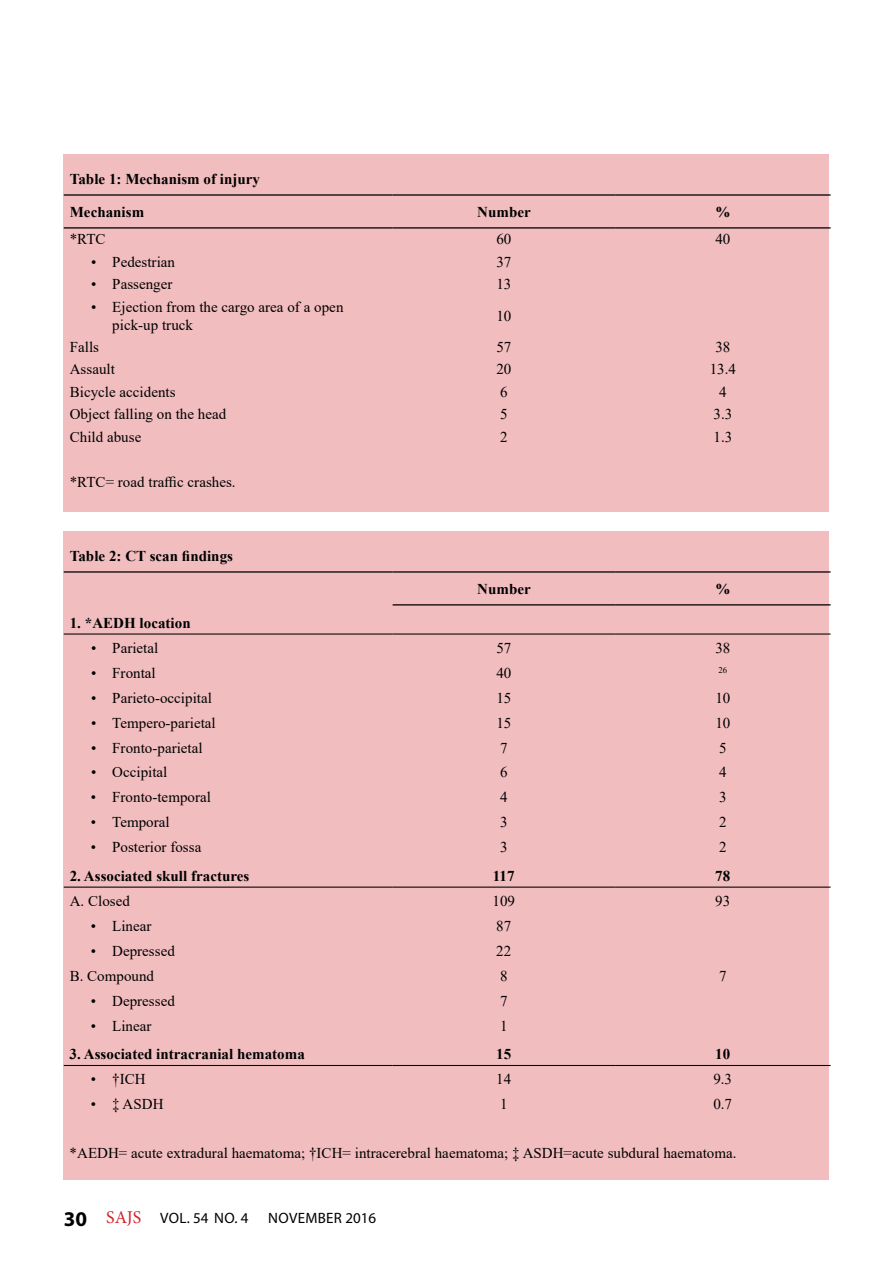
<style>
.page{position:relative;width:893px;height:1263px;background:#fff}
.page>*{position:absolute;margin:0;border:0;box-sizing:border-box;transform-origin:0 0}
.t1{font:15px/18px "Times New Roman";color:#000}
.t2{font:700 15px/32.8px "Times New Roman";color:#000}
.t3{font:15px "Myriad Pro";letter-spacing:.02em;color:#000}
.t4{font:8.7px "Times New Roman";color:#000}
.s1{font-weight:700;font-size:21px}
.s2{font-family:"Minion Pro";font-size:18px;color:#d2232a}
</style>
<div class="page">
<div style="left:64px;top:155px;width:765px;height:357px;background:#f1bdbf"></div>
<hr style="left:393px;top:227px;width:222px;height:2px;background:#000">
<hr style="left:615px;top:227px;width:216px;height:2px;background:#000">
<hr style="left:64px;top:194px;width:329px;height:2px;background:#000">
<hr style="left:393px;top:194px;width:222px;height:2px;background:#000">
<hr style="left:615px;top:194px;width:216px;height:2px;background:#000">
<hr style="left:64px;top:227px;width:329px;height:2px;background:#000">
<div style="left:64px;top:531px;width:765px;height:649px;background:#f1bdbf"></div>
<hr style="left:393px;top:604px;width:222px;height:1px;background:#000">
<hr style="left:615px;top:604px;width:216px;height:1px;background:#000">
<hr style="left:64px;top:571px;width:329px;height:2px;background:#000">
<hr style="left:393px;top:571px;width:222px;height:2px;background:#000">
<hr style="left:615px;top:571px;width:216px;height:2px;background:#000">
<hr style="left:64px;top:633px;width:329px;height:1px;background:#000">
<hr style="left:393px;top:633px;width:222px;height:1px;background:#000">
<hr style="left:615px;top:633px;width:216px;height:1px;background:#000">
<hr style="left:64px;top:886px;width:329px;height:2px;background:#000">
<hr style="left:393px;top:886px;width:222px;height:2px;background:#000">
<hr style="left:615px;top:886px;width:216px;height:2px;background:#000">
<hr style="left:64px;top:1065px;width:329px;height:1px;background:#000">
<hr style="left:393px;top:1065px;width:222px;height:1px;background:#000">
<hr style="left:615px;top:1065px;width:216px;height:1px;background:#000">
<p class="t2" style="left:70px;top:162px;width:192px">Table 1: Mechanism of injury<br>Mechanism</p>
<p class="t2" style="left:477px;top:195px;width:55px">Number</p>
<p class="t2" style="left:715px;top:195px;width:16px">%</p>
<p class="t1" style="left:70px;top:230px;width:37px">*RTC</p>
<p class="t1" style="left:496px;top:230px;width:17px">60</p>
<p class="t1" style="left:715px;top:230px;width:17px">40</p>
<p class="t1" style="left:91px;top:252px;width:86px">• Pedestrian</p>
<p class="t1" style="left:496px;top:252px;width:17px">37</p>
<p class="t1" style="left:91px;top:275px;width:83px">• Passenger</p>
<p class="t1" style="left:496px;top:275px;width:17px">13</p>
<p class="t1" style="left:112px;top:297px;width:233px;text-indent:-21px">• Ejection from the cargo area of a open pick-up truck</p>
<p class="t1" style="left:496px;top:306px;width:17px">10</p>
<p class="t1" style="left:70px;top:337px;width:31px">Falls</p>
<p class="t1" style="left:496px;top:337px;width:17px">57</p>
<p class="t1" style="left:715px;top:337px;width:17px">38</p>
<p class="t1" style="left:70px;top:360px;width:47px">Assault</p>
<p class="t1" style="left:496px;top:360px;width:17px">20</p>
<p class="t1" style="left:710px;top:360px;width:28px">13.4</p>
<p class="t1" style="left:70px;top:382px;width:107px">Bicycle accidents</p>
<p class="t1" style="left:500px;top:382px;width:9px">6</p>
<p class="t1" style="left:719px;top:382px;width:9px">4</p>
<p class="t1" style="left:70px;top:405px;width:158px">Object falling on the head</p>
<p class="t1" style="left:500px;top:405px;width:9px">5</p>
<p class="t1" style="left:713px;top:405px;width:20px">3.3</p>
<p class="t1" style="left:70px;top:427px;width:73px">Child abuse</p>
<p class="t1" style="left:500px;top:427px;width:9px">2</p>
<p class="t1" style="left:713px;top:427px;width:20px">1.3</p>
<p class="t1" style="left:70px;top:473px;width:167px">*RTC= road traffic crashes.</p>
<p class="t2" style="left:70px;top:539px;width:165px">Table 2: CT scan findings</p>
<p class="t2" style="left:477px;top:572px;width:55px">Number</p>
<p class="t2" style="left:715px;top:572px;width:16px">%</p>
<p class="t2" style="left:70px;top:606px;width:122px">1. *AEDH location</p>
<p class="t1" style="left:91px;top:638px;width:69px">• Parietal</p>
<p class="t1" style="left:496px;top:638px;width:17px">57</p>
<p class="t1" style="left:715px;top:638px;width:17px">38</p>
<p class="t1" style="left:91px;top:663px;width:66px">• Frontal</p>
<p class="t1" style="left:496px;top:663px;width:17px">40</p>
<p class="t4" style="left:718px;top:664px;width:10px">26</p>
<p class="t1" style="left:91px;top:688px;width:122px">• Parieto-occipital</p>
<p class="t1" style="left:496px;top:688px;width:17px">15</p>
<p class="t1" style="left:715px;top:688px;width:17px">10</p>
<p class="t1" style="left:91px;top:713px;width:126px">• Tempero-parietal</p>
<p class="t1" style="left:496px;top:713px;width:17px">15</p>
<p class="t1" style="left:715px;top:713px;width:17px">10</p>
<p class="t1" style="left:91px;top:738px;width:113px">• Fronto-parietal</p>
<p class="t1" style="left:500px;top:738px;width:9px">7</p>
<p class="t1" style="left:719px;top:738px;width:9px">5</p>
<p class="t1" style="left:91px;top:763px;width:78px">• Occipital</p>
<p class="t1" style="left:500px;top:763px;width:9px">6</p>
<p class="t1" style="left:719px;top:763px;width:9px">4</p>
<p class="t1" style="left:91px;top:788px;width:121px">• Fronto-temporal</p>
<p class="t1" style="left:500px;top:788px;width:9px">4</p>
<p class="t1" style="left:719px;top:788px;width:9px">3</p>
<p class="t1" style="left:91px;top:813px;width:80px">• Temporal</p>
<p class="t1" style="left:500px;top:813px;width:9px">3</p>
<p class="t1" style="left:719px;top:813px;width:9px">2</p>
<p class="t1" style="left:91px;top:838px;width:112px">• Posterior fossa</p>
<p class="t1" style="left:500px;top:838px;width:9px">3</p>
<p class="t1" style="left:719px;top:838px;width:9px">2</p>
<p class="t2" style="left:70px;top:859px;width:181px">2. Associated skull fractures</p>
<p class="t2" style="left:493px;top:859px;width:23px">117</p>
<p class="t2" style="left:715px;top:859px;width:17px">78</p>
<p class="t1" style="left:70px;top:891px;width:62px">A. Closed</p>
<p class="t1" style="left:492px;top:891px;width:24px">109</p>
<p class="t1" style="left:715px;top:891px;width:17px">93</p>
<p class="t1" style="left:91px;top:916px;width:62px">• Linear</p>
<p class="t1" style="left:496px;top:916px;width:17px">87</p>
<p class="t1" style="left:91px;top:941px;width:85px">• Depressed</p>
<p class="t1" style="left:496px;top:941px;width:17px">22</p>
<p class="t1" style="left:70px;top:966px;width:86px">B. Compound</p>
<p class="t1" style="left:500px;top:966px;width:9px">8</p>
<p class="t1" style="left:719px;top:966px;width:9px">7</p>
<p class="t1" style="left:91px;top:991px;width:85px">• Depressed</p>
<p class="t1" style="left:500px;top:991px;width:9px">7</p>
<p class="t1" style="left:91px;top:1016px;width:62px">• Linear</p>
<p class="t1" style="left:500px;top:1016px;width:9px">1</p>
<p class="t2" style="left:70px;top:1037px;width:237px">3. Associated intracranial hematoma</p>
<p class="t2" style="left:496px;top:1037px;width:17px">15</p>
<p class="t2" style="left:715px;top:1037px;width:17px">10</p>
<p class="t1" style="left:91px;top:1070px;width:56px">• †ICH</p>
<p class="t1" style="left:496px;top:1070px;width:17px">14</p>
<p class="t1" style="left:713px;top:1070px;width:20px">9.3</p>
<p class="t1" style="left:91px;top:1095px;width:74px">• ‡ ASDH</p>
<p class="t1" style="left:500px;top:1095px;width:9px">1</p>
<p class="t1" style="left:713px;top:1095px;width:20px">0.7</p>
<p class="t1" style="left:70px;top:1143px;width:668px">*AEDH= acute extradural haematoma; †ICH= intracerebral haematoma; ‡ ASDH=acute subdural haematoma.</p>
<p class="t3" style="left:64px;top:1209px;width:186px"><span class="s1">30</span> <span class="s2">SAJS</span> VOL. 54 NO. 4</p>
<p class="t3" style="left:268px;top:1209px;width:109px">NOVEMBER 2016</p>
</div>
